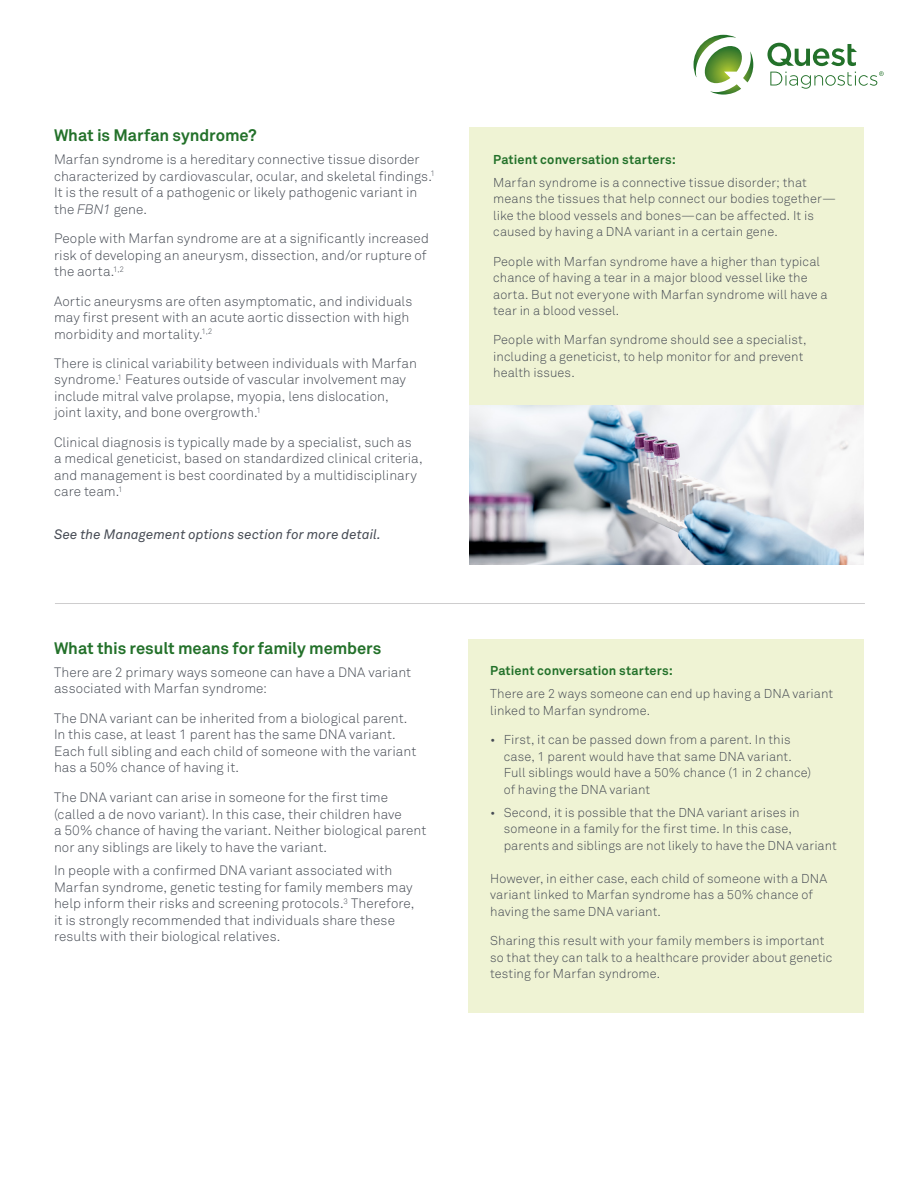
<style>
.page{position:relative;width:918px;height:1188px;background:#fff}
.page>*{position:absolute;margin:0;border:0;box-sizing:border-box;transform-origin:0 0}
.FAQ_Answers{font:700 16.5px "Akkurat Pro";letter-spacing:-.005em;color:#23712a}
.Body_Copy{font:300 13.5px/16.5px "Akkurat Pro";letter-spacing:.005em;color:#464b54}
.t1{font:italic 13.5px "Akkurat Pro";letter-spacing:.005em;color:#464b54}
.Body_Copy-2{font:300 12.75px/16.5px "Akkurat Pro";letter-spacing:.005em;color:#464b54}
.Body_Copy-3{font:700 12.75px "Akkurat Pro";letter-spacing:.01em;color:#23712a}
.s1{font-style:italic}
</style>
<div class="page">
<hr style="left:55px;top:603px;width:810px;height:1px;background:#cecdce">
<svg style="left:694px;top:35px;width:59px;height:60px"></svg>
<svg style="left:767px;top:43px;width:117px;height:46px"></svg>
<div style="left:470px;top:127px;width:394px;height:287px;background:#eff3d4"></div>
<img style="left:470px;top:405px;width:394px;height:160px">
<div style="left:469px;top:640px;width:395px;height:373px;background:#eff3d4"></div>
<p class="FAQ_Answers" style="left:54px;top:125px;width:204px">What is Marfan syndrome?</p>
<p class="Body_Copy" style="left:54px;top:151px;width:383px">Marfan syndrome is a hereditary connective tissue disorder characterized by cardiovascular, ocular, and skeletal findings.<sup>1<br></sup>It is the result of a pathogenic or likely pathogenic variant in the <span class="s1">FBN1</span> gene.</p>
<p class="Body_Copy" style="left:54px;top:230px;width:377px">People with Marfan syndrome are at a significantly increased risk of developing an aneurysm, dissection, and/or rupture of the aorta.<sup>1,2</sup></p>
<p class="Body_Copy" style="left:54px;top:293px;width:360px">Aortic aneurysms are often asymptomatic, and individuals may first present with an acute aortic dissection with high morbidity and mortality.<sup>1,2</sup></p>
<p class="Body_Copy" style="left:54px;top:355px;width:364px">There is clinical variability between individuals with Marfan syndrome.<sup>1</sup> Features outside of vascular involvement may include mitral valve prolapse, myopia, lens dislocation, joint laxity, and bone overgrowth.<sup>1</sup></p>
<p class="Body_Copy" style="left:54px;top:434px;width:370px">Clinical diagnosis is typically made by a specialist, such as<br>a medical geneticist, based on standardized clinical criteria, and management is best coordinated by a multidisciplinary care team.<sup>1</sup></p>
<p class="t1" style="left:54px;top:526px;width:329px">See the Management options section for more detail.</p>
<p class="FAQ_Answers" style="left:54px;top:638px;width:329px">What this result means for family members</p>
<p class="Body_Copy" style="left:54px;top:664px;width:359px">There are 2 primary ways someone can have a DNA variant associated with Marfan syndrome:</p>
<p class="Body_Copy" style="left:54px;top:710px;width:364px">The DNA variant can be inherited from a biological parent.<br>In this case, at least 1 parent has the same DNA variant.<br>Each full sibling and each child of someone with the variant has a 50% chance of having it.</p>
<p class="Body_Copy" style="left:54px;top:789px;width:374px">The DNA variant can arise in someone for the first time (called a de novo variant). In this case, their children have<br>a 50% chance of having the variant. Neither biological parent nor any siblings are likely to have the variant.</p>
<p class="Body_Copy" style="left:54px;top:862px;width:362px">In people with a confirmed DNA variant associated with Marfan syndrome, genetic testing for family members may help inform their risks and screening protocols.<sup>3</sup> Therefore, it is strongly recommended that individuals share these results with their biological relatives.</p>
<p class="Body_Copy-3" style="left:493px;top:151px;width:184px">Patient conversation starters:</p>
<p class="Body_Copy-2" style="left:493px;top:174px;width:344px">Marfan syndrome is a connective tissue disorder; that means the tissues that help connect our bodies together— like the blood vessels and bones—can be affected. It is caused by having a DNA variant in a certain gene.</p>
<p class="Body_Copy-2" style="left:493px;top:253px;width:336px">People with Marfan syndrome have a higher than typical chance of having a tear in a major blood vessel like the aorta. But not everyone with Marfan syndrome will have a tear in a blood vessel.</p>
<p class="Body_Copy-2" style="left:493px;top:332px;width:315px">People with Marfan syndrome should see a specialist, including a geneticist, to help monitor for and prevent health issues.</p>
<p class="Body_Copy-3" style="left:490px;top:663px;width:184px">Patient conversation starters:</p>
<p class="Body_Copy-2" style="left:490px;top:686px;width:345px">There are 2 ways someone can end up having a DNA variant linked to Marfan syndrome.</p>
<p class="Body_Copy-2" style="left:504px;top:731px;width:309px;text-indent:-14px">• First, it can be passed down from a parent. In this case, 1 parent would have that same DNA variant.<br>Full siblings would have a 50% chance (1 in 2 chance) of having the DNA variant</p>
<p class="Body_Copy-2" style="left:504px;top:804px;width:335px;text-indent:-14px">• Second, it is possible that the DNA variant arises in someone in a family for the first time. In this case, parents and siblings are not likely to have the DNA variant</p>
<p class="Body_Copy-2" style="left:490px;top:870px;width:338px">However, in either case, each child of someone with a DNA variant linked to Marfan syndrome has a 50% chance of having the same DNA variant.</p>
<p class="Body_Copy-2" style="left:490px;top:932px;width:344px">Sharing this result with your family members is important so that they can talk to a healthcare provider about genetic testing for Marfan syndrome.</p>
</div>
